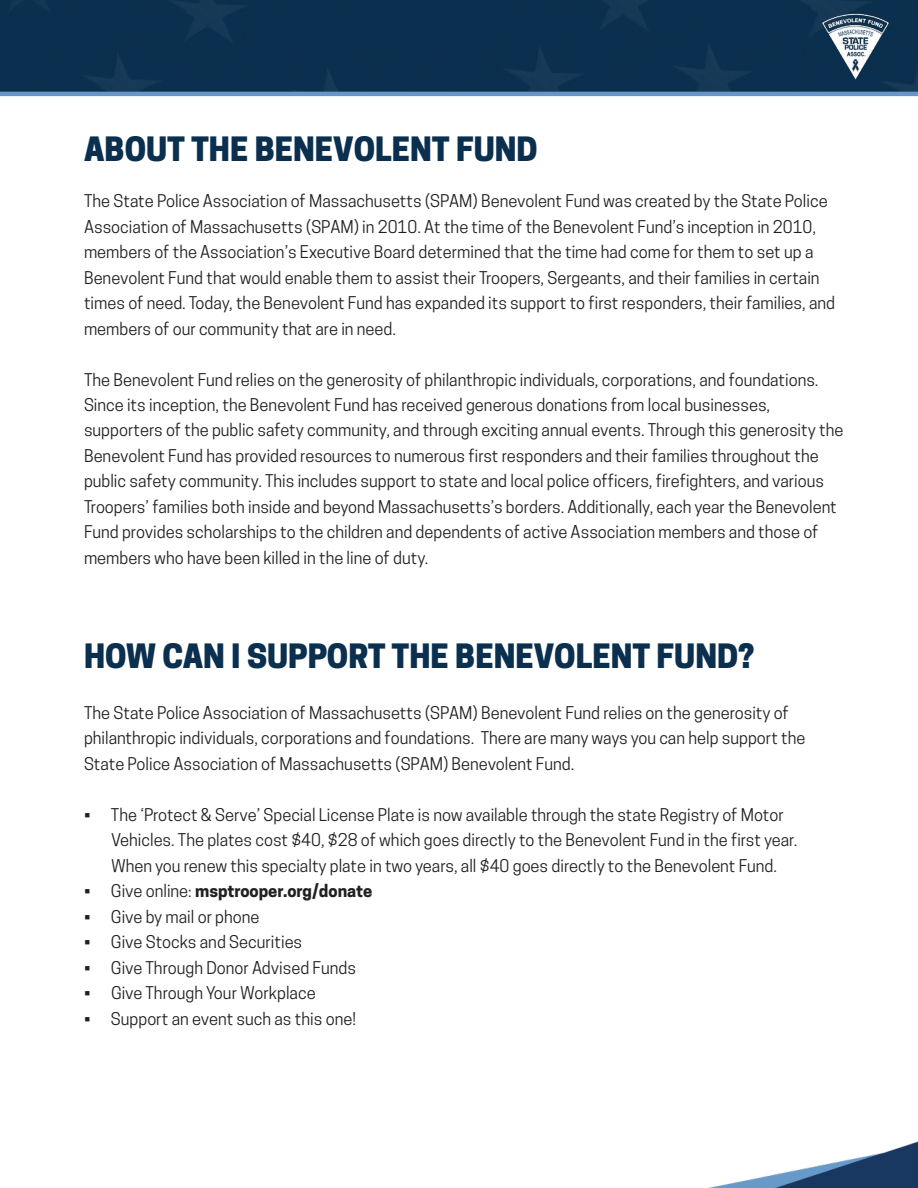
<style>
.page{position:relative;width:918px;height:1188px;background:#fff}
.page>*{position:absolute;margin:0;border:0;box-sizing:border-box;transform-origin:0 0}
.t1{font:800 31.5px "Cooper Hewitt";color:#0b2f4e}
.t2{font:16.5px/25.5px "Cooper Hewitt";color:#231f20}
.t3{font:700 16.5px "Cooper Hewitt";color:#231f20}
.s1{font-weight:400}
</style>
<div class="page">
<img style="left:0;top:0;width:918px;height:92px">
<hr style="left:0;top:92px;width:918px;height:4px;background:#6698c7">
<img style="left:816px;top:9px;width:78px;height:77px">
<img style="left:707px;top:1141px;width:211px;height:47px">
<h1 class="t1" style="left:84px;top:131px;width:455px">ABOUT THE BENEVOLENT FUND</h1>
<p class="t2" style="left:84px;top:189px;width:753px">The State Police Association of Massachusetts (SPAM) Benevolent Fund was created by the State Police Association of Massachusetts (SPAM) in 2010. At the time of the Benevolent Fund’s inception in 2010, members of the Association’s Executive Board determined that the time had come for them to set up a Benevolent Fund that would enable them to assist their Troopers, Sergeants, and their families in certain times of need. Today, the Benevolent Fund has expanded its support to first responders, their families, and members of our community that are in need.</p>
<p class="t2" style="left:84px;top:368px;width:761px">The Benevolent Fund relies on the generosity of philanthropic individuals, corporations, and foundations.<br>Since its inception, the Benevolent Fund has received generous donations from local businesses, supporters of the public safety community, and through exciting annual events. Through this generosity the Benevolent Fund has provided resources to numerous first responders and their families throughout the public safety community. This includes support to state and local police officers, firefighters, and various Troopers’ families both inside and beyond Massachusetts’s borders. Additionally, each year the Benevolent Fund provides scholarships to the children and dependents of active Association members and those of members who have been killed in the line of duty.</p>
<h1 class="t1" style="left:84px;top:638px;width:672px">HOW CAN I SUPPORT THE BENEVOLENT FUND?</h1>
<p class="t2" style="left:84px;top:701px;width:723px">The State Police Association of Massachusetts (SPAM) Benevolent Fund relies on the generosity of philanthropic individuals, corporations and foundations. There are many ways you can help support the<br>State Police Association of Massachusetts (SPAM) Benevolent Fund.</p>
<p class="t2" style="left:111px;top:803px;width:688px;text-indent:-27px">• The ‘Protect &amp; Serve’ Special License Plate is now available through the state Registry of Motor<br>Vehicles. The plates cost $40, $28 of which goes directly to the Benevolent Fund in the first year.<br>When you renew this specialty plate in two years, all $40 goes directly to the Benevolent Fund.</p>
<p class="t3" style="left:84px;top:883px;width:290px"><span class="s1">• Give online:</span> msptrooper.org/donate</p>
<p class="t2" style="left:84px;top:905px;width:177px">• Give by mail or phone</p>
<p class="t2" style="left:84px;top:930px;width:220px">• Give Stocks and Securities</p>
<p class="t2" style="left:84px;top:956px;width:274px">• Give Through Donor Advised Funds</p>
<p class="t2" style="left:84px;top:981px;width:233px">• Give Through Your Workplace</p>
<p class="t2" style="left:84px;top:1007px;width:273px">• Support an event such as this one!</p>
</div>
